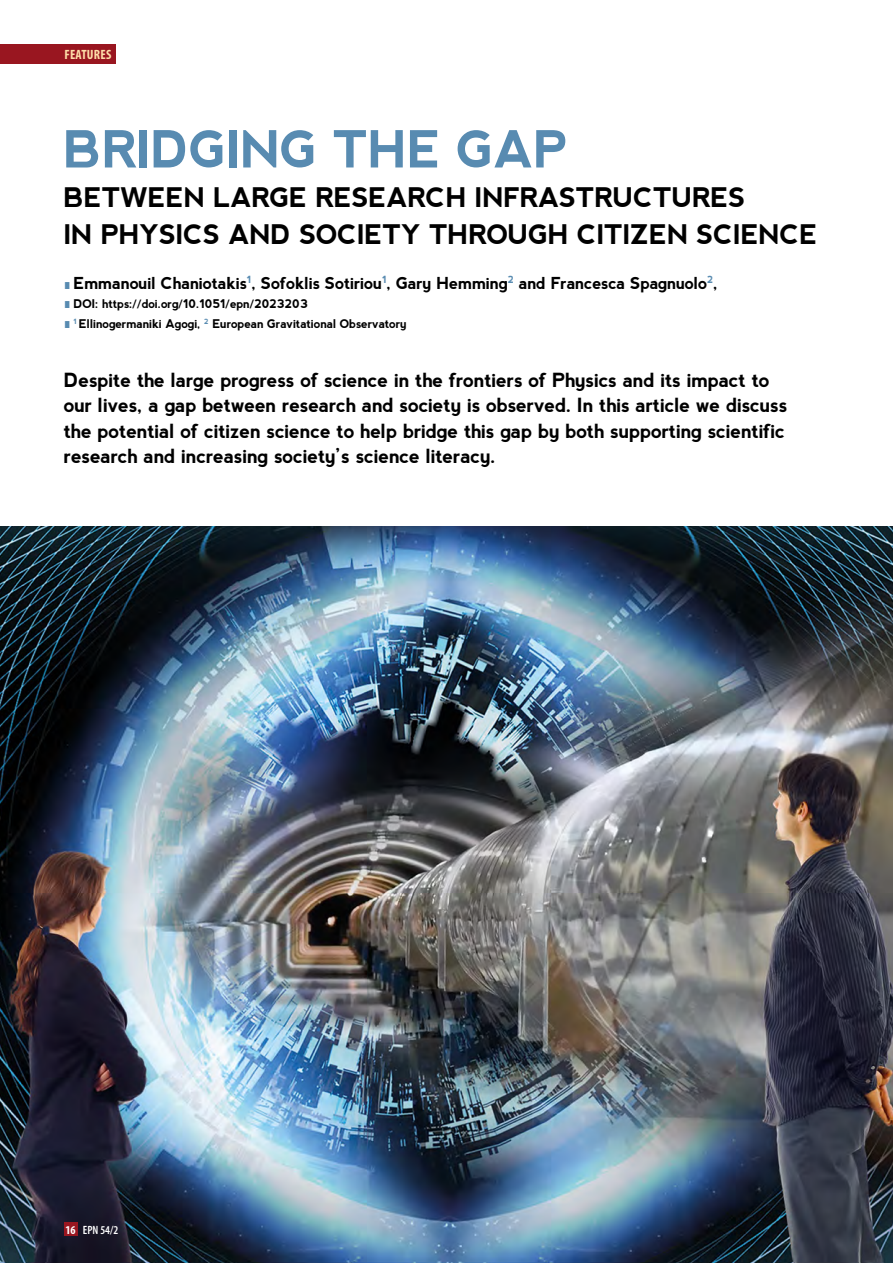
<style>
.page{position:relative;width:893px;height:1263px;background:#fff}
.page>*{position:absolute;margin:0;border:0;box-sizing:border-box;transform-origin:0 0}
.t1{font:700 51px "nevis";letter-spacing:-.015em;color:#588bb1}
.t2{font:700 27px/36.9px "nevis";letter-spacing:-.015em;color:#000}
.t3{font:700 19.5px/25.5px "nevis";letter-spacing:-.015em;color:#000}
.t4{font:700 16.5px "nevis";letter-spacing:-.015em;color:#000}
.t5{font:700 condensed 13.5px "Myriad Pro";letter-spacing:.02em;color:#fedea9}
.t6{font:700 12px/19.8px "nevis";letter-spacing:-.015em;color:#000}
.t7{font:600 condensed 12px "Myriad Pro";color:#fff}
.s1{font-family:"Myriad Pro";font-weight:900;font-size:9.75px;color:#588bb1}
.s2{font-weight:700}
</style>
<div class="page">
<img style="left:0;top:526px;width:893px;height:737px">
<div style="left:0;top:45px;width:116px;height:19px;background:#991620"></div>
<div style="left:64px;top:1222px;width:13px;height:14px;background:#991620"></div>
<p class="t5" style="left:64px;top:47px;width:49px">FEATURES</p>
<h1 class="t1" style="left:64px;top:120px;width:505px">BRIDGING THE GAP</h1>
<h2 class="t2" style="left:64px;top:179px;width:756px">BETWEEN LARGE RESEARCH INFRASTRUCTURES<br>IN PHYSICS AND SOCIETY THROUGH CITIZEN SCIENCE</h2>
<p class="t4" style="left:64px;top:273px;width:656px"><span class="s1">l</span>Emmanouil Chaniotakis<sup>1</sup>, Sofoklis Sotiriou<sup>1</sup>, Gary Hemming<sup>2</sup> and Francesca Spagnuolo<sup>2</sup>,</p>
<p class="t6" style="left:64px;top:294px;width:345px"><span class="s1">l</span>DOI: https://doi.org/10.1051/epn/2023203<br><span class="s1">l</span> <sup>1</sup> Ellinogermaniki Agogi, <sup>2</sup> European Gravitational Observatory</p>
<p class="t3" style="left:64px;top:367px;width:725px">Despite the large progress of science in the frontiers of Physics and its impact to our lives, a gap between research and society is observed. In this article we discuss the potential of citizen science to help bridge this gap by both supporting scientific research and increasing society’s science literacy.</p>
<p class="t7" style="left:65px;top:1223px;width:54px"><span class="s2">16</span> EPN 54/2</p>
</div>
